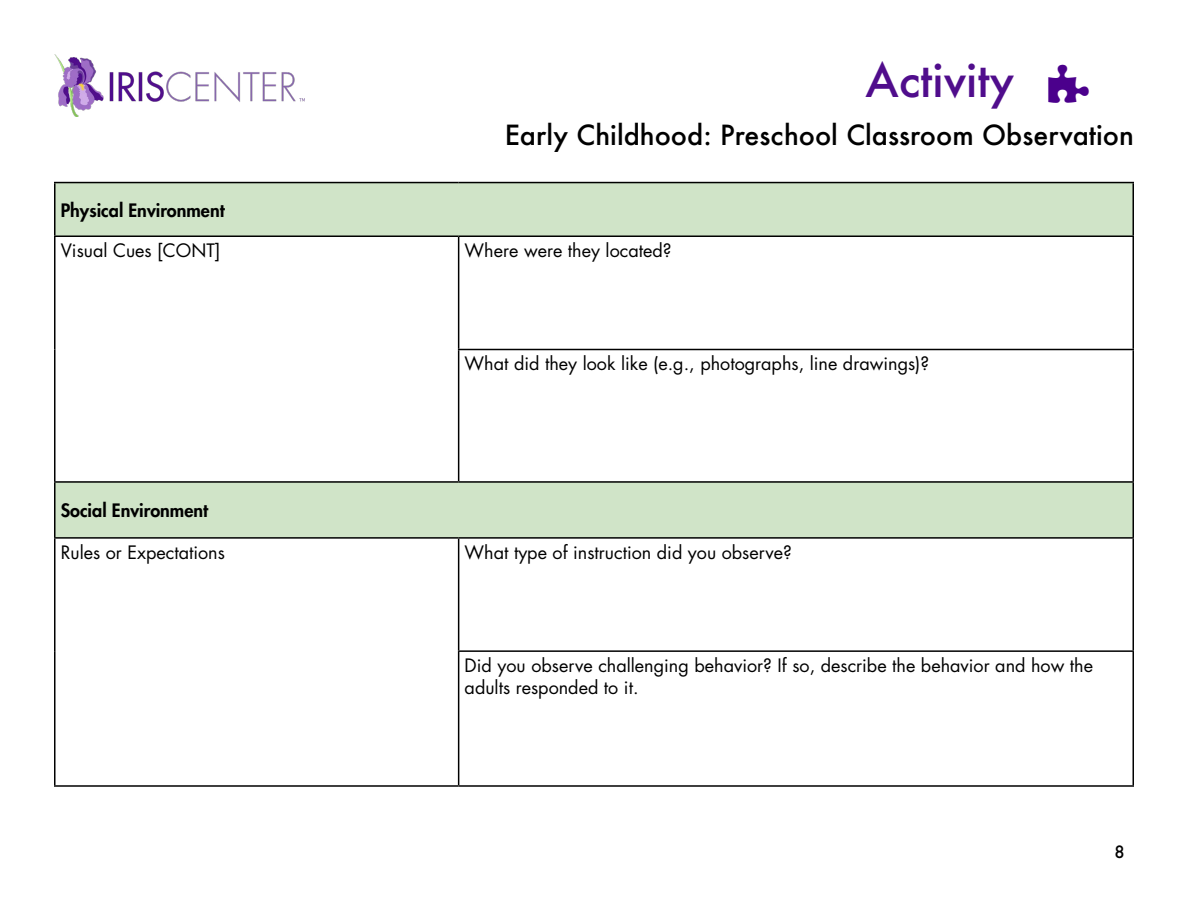
<style>
.page{position:relative;width:1188px;height:918px;background:#fff}
.page>*{position:absolute;margin:0;border:0;box-sizing:border-box;transform-origin:0 0}
.t1{font:500 45px "Futura";color:#500d8c}
.t2{font:500 27px "Futura";color:#000}
.t3{font:18px/21.6px "Futura Std";color:#000}
.t4{font:800 18px "Futura Std";color:#000}
.t5{font:500 16.5px "Futura";color:#000}
</style>
<div class="page">
<img style="left:54px;top:54px;width:250px;height:62px">
<svg style="left:56px;top:183px;width:1076px;height:354px"></svg>
<hr style="left:54px;top:182px;width:405px;height:1px;background:#000">
<hr style="left:54px;top:183px;width:2px;height:53px;background:#000">
<hr style="left:459px;top:182px;width:675px;height:1px;background:#000">
<hr style="left:1132px;top:183px;width:2px;height:53px;background:#000">
<hr style="left:54px;top:236px;width:405px;height:1px;background:#000">
<hr style="left:54px;top:237px;width:2px;height:113px;background:#000">
<hr style="left:459px;top:236px;width:675px;height:1px;background:#000">
<hr style="left:458px;top:237px;width:1px;height:112px;background:#000">
<hr style="left:1132px;top:237px;width:2px;height:112px;background:#000">
<hr style="left:54px;top:350px;width:2px;height:131px;background:#000">
<hr style="left:458px;top:349px;width:676px;height:1px;background:#000">
<hr style="left:458px;top:350px;width:1px;height:131px;background:#000">
<hr style="left:1132px;top:350px;width:2px;height:131px;background:#000">
<hr style="left:54px;top:481px;width:405px;height:2px;background:#000">
<hr style="left:54px;top:483px;width:2px;height:54px;background:#000">
<hr style="left:459px;top:481px;width:675px;height:2px;background:#000">
<hr style="left:1132px;top:483px;width:2px;height:54px;background:#000">
<hr style="left:54px;top:537px;width:405px;height:2px;background:#000">
<hr style="left:54px;top:539px;width:2px;height:112px;background:#000">
<hr style="left:459px;top:537px;width:675px;height:2px;background:#000">
<hr style="left:458px;top:539px;width:1px;height:111px;background:#000">
<hr style="left:1132px;top:539px;width:2px;height:111px;background:#000">
<hr style="left:54px;top:651px;width:2px;height:134px;background:#000">
<hr style="left:458px;top:650px;width:676px;height:2px;background:#000">
<hr style="left:458px;top:652px;width:1px;height:133px;background:#000">
<hr style="left:1132px;top:652px;width:2px;height:133px;background:#000">
<hr style="left:54px;top:785px;width:405px;height:2px;background:#000">
<hr style="left:459px;top:785px;width:675px;height:2px;background:#000">
<h1 class="t1" style="left:866px;top:50px;width:150px">Activity</h1>
<h2 class="t2" style="left:505px;top:116px;width:631px">Early Childhood: Preschool Classroom Observation</h2>
<p class="t4" style="left:61px;top:199px;width:165px">Physical Environment</p>
<p class="t3" style="left:61px;top:240px;width:161px">Visual Cues [CONT]</p>
<p class="t3" style="left:465px;top:240px;width:208px">Where were they located?</p>
<p class="t3" style="left:465px;top:353px;width:466px">What did they look like (e.g., photographs, line drawings)?</p>
<p class="t4" style="left:61px;top:499px;width:149px">Social Environment</p>
<p class="t3" style="left:61px;top:542px;width:166px">Rules or Expectations</p>
<p class="t3" style="left:465px;top:542px;width:329px">What type of instruction did you observe?</p>
<p class="t3" style="left:465px;top:655px;width:630px">Did you observe challenging behavior? If so, describe the behavior and how the adults responded to it.</p>
<p class="t5" style="left:1115px;top:841px;width:12px">8</p>
</div>
